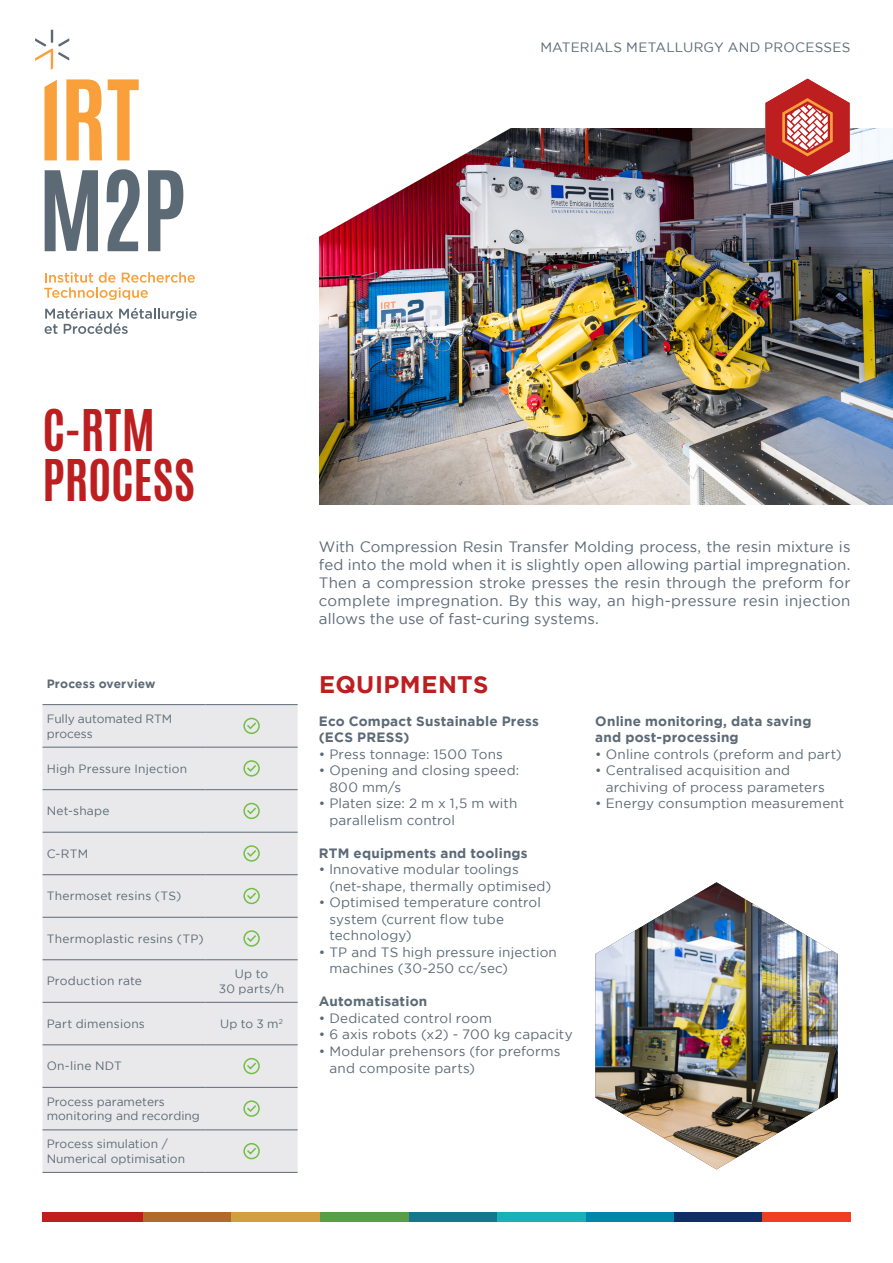
<style>
.page{position:relative;width:893px;height:1263px;background:#fff}
.page>*{position:absolute;margin:0;border:0;box-sizing:border-box;transform-origin:0 0}
.t1{font:700 48px "Antonio";color:#bd1f21}
.t2{font:700 24px "Gotham";letter-spacing:.02em;color:#bd1f21}
.t3{font:15px/18px "Gotham";letter-spacing:.01em;color:#5c6a76;text-align:justify}
.t4{font:13.5px/16.5px "Gotham";letter-spacing:.01em;color:#5c6a76}
.t5{font:700 13.5px/16.5px "Gotham";letter-spacing:.015em;color:#5c6a76}
.t6{font:12px/14.4px "Gotham";color:#5c6a76}
.t7{font:12px/15px "Gotham";letter-spacing:.02em;color:#5c6a76;text-align:center}
.t8{font:700 12px "Gotham";letter-spacing:.015em;color:#5c6a76}
</style>
<div class="page">
<div style="left:43px;top:705px;width:255px;height:467px;background:#e9e9eb"></div>
<hr style="left:43px;top:747px;width:163px;height:1px;background:#5c6a76">
<hr style="left:206px;top:747px;width:92px;height:1px;background:#5c6a76">
<hr style="left:43px;top:789px;width:163px;height:1px;background:#5c6a76">
<hr style="left:206px;top:789px;width:92px;height:1px;background:#5c6a76">
<hr style="left:43px;top:832px;width:163px;height:1px;background:#5c6a76">
<hr style="left:206px;top:832px;width:92px;height:1px;background:#5c6a76">
<hr style="left:43px;top:874px;width:163px;height:1px;background:#5c6a76">
<hr style="left:206px;top:874px;width:92px;height:1px;background:#5c6a76">
<hr style="left:43px;top:917px;width:163px;height:1px;background:#5c6a76">
<hr style="left:206px;top:917px;width:92px;height:1px;background:#5c6a76">
<hr style="left:43px;top:959px;width:163px;height:1px;background:#5c6a76">
<hr style="left:206px;top:959px;width:92px;height:1px;background:#5c6a76">
<hr style="left:43px;top:1002px;width:163px;height:1px;background:#5c6a76">
<hr style="left:206px;top:1002px;width:92px;height:1px;background:#5c6a76">
<hr style="left:43px;top:1044px;width:163px;height:1px;background:#5c6a76">
<hr style="left:206px;top:1044px;width:92px;height:1px;background:#5c6a76">
<hr style="left:43px;top:1087px;width:163px;height:1px;background:#5c6a76">
<hr style="left:206px;top:1087px;width:92px;height:1px;background:#5c6a76">
<hr style="left:43px;top:1129px;width:163px;height:1px;background:#5c6a76">
<hr style="left:206px;top:1129px;width:92px;height:1px;background:#5c6a76">
<hr style="left:43px;top:1172px;width:163px;height:1px;background:#5c6a76">
<hr style="left:206px;top:1172px;width:92px;height:1px;background:#5c6a76">
<hr style="left:43px;top:704px;width:163px;height:1px;background:#5c6a76">
<hr style="left:206px;top:704px;width:92px;height:1px;background:#5c6a76">
<div style="left:243px;top:718px;width:17px;height:16px;border:2px solid #71bf44;border-radius:50%"></div>
<svg style="left:245px;top:721px;width:13px;height:9px"></svg>
<div style="left:243px;top:760px;width:17px;height:17px;border:2px solid #71bf44;border-radius:50%"></div>
<svg style="left:245px;top:763px;width:13px;height:10px"></svg>
<div style="left:243px;top:803px;width:17px;height:16px;border:2px solid #71bf44;border-radius:50%"></div>
<svg style="left:245px;top:806px;width:13px;height:9px"></svg>
<div style="left:243px;top:845px;width:17px;height:17px;border:2px solid #71bf44;border-radius:50%"></div>
<svg style="left:245px;top:848px;width:13px;height:10px"></svg>
<div style="left:243px;top:888px;width:17px;height:16px;border:2px solid #71bf44;border-radius:50%"></div>
<svg style="left:245px;top:891px;width:13px;height:9px"></svg>
<div style="left:243px;top:930px;width:17px;height:17px;border:2px solid #71bf44;border-radius:50%"></div>
<svg style="left:245px;top:933px;width:13px;height:10px"></svg>
<div style="left:243px;top:1058px;width:17px;height:16px;border:2px solid #71bf44;border-radius:50%"></div>
<svg style="left:245px;top:1061px;width:13px;height:9px"></svg>
<div style="left:243px;top:1100px;width:17px;height:17px;border:2px solid #71bf44;border-radius:50%"></div>
<svg style="left:245px;top:1103px;width:13px;height:10px"></svg>
<div style="left:243px;top:1143px;width:17px;height:16px;border:2px solid #71bf44;border-radius:50%"></div>
<svg style="left:245px;top:1146px;width:13px;height:10px"></svg>
<img style="left:320px;top:128px;width:573px;height:376px">
<svg style="left:319px;top:128px;width:193px;height:109px"></svg>
<svg style="left:765px;top:79px;width:85px;height:97px"></svg>
<svg style="left:44px;top:80px;width:13px;height:80px"></svg>
<svg style="left:66px;top:79px;width:36px;height:81px"></svg>
<svg style="left:108px;top:79px;width:31px;height:81px"></svg>
<svg style="left:45px;top:170px;width:53px;height:81px"></svg>
<svg style="left:107px;top:169px;width:33px;height:82px"></svg>
<svg style="left:148px;top:170px;width:35px;height:81px"></svg>
<svg style="left:44px;top:272px;width:151px;height:28px"></svg>
<svg style="left:45px;top:308px;width:152px;height:26px"></svg>
<svg style="left:35px;top:30px;width:34px;height:40px"></svg>
<img style="left:595px;top:882px;width:243px;height:287px">
<div style="left:143px;top:1212px;width:89px;height:9px;background:#b36a28"></div>
<div style="left:762px;top:1212px;width:88px;height:9px;background:#ef3e22"></div>
<div style="left:674px;top:1212px;width:88px;height:9px;background:#122f64"></div>
<div style="left:585px;top:1212px;width:89px;height:9px;background:#0085ab"></div>
<div style="left:497px;top:1212px;width:88px;height:9px;background:#1bb1b4"></div>
<div style="left:408px;top:1212px;width:89px;height:9px;background:#137887"></div>
<div style="left:320px;top:1212px;width:88px;height:9px;background:#599d4b"></div>
<div style="left:232px;top:1212px;width:88px;height:9px;background:#d0a03e"></div>
<div style="left:43px;top:1212px;width:100px;height:9px;background:#bd1f21"></div>
<p class="t4" style="left:540px;top:39px;width:312px">MATERIALS METALLURGY AND PROCESSES</p>
<p class="t1" style="left:43px;top:394px;width:114px">C-RTM</p>
<p class="t1" style="left:43px;top:444px;width:154px">PROCESS</p>
<p class="t8" style="left:47px;top:676px;width:110px">Process overview</p>
<p class="t6" style="left:47px;top:711px;width:127px;line-height:15px">Fully automated RTM process</p>
<p class="t6" style="left:47px;top:761px;width:142px">High Pressure Injection</p>
<p class="t7" style="left:47px;top:803px;width:64px">Net-shape</p>
<p class="t6" style="left:47px;top:846px;width:43px">C-RTM</p>
<p class="t6" style="left:47px;top:889px;width:136px">Thermoset resins (TS)</p>
<p class="t6" style="left:47px;top:931px;width:158px">Thermoplastic resins (TP)</p>
<p class="t6" style="left:47px;top:974px;width:97px">Production rate</p>
<p class="t7" style="left:219px;top:966px;width:67px">Up to<br>30 parts/h</p>
<p class="t7" style="left:47px;top:1016px;width:100px">Part dimensions</p>
<p class="t6" style="left:220px;top:1016px;width:64px">Up to 3 m<sup>2</sup></p>
<p class="t7" style="left:47px;top:1058px;width:77px">On-line NDT</p>
<p class="t6" style="left:47px;top:1094px;width:155px">Process parameters monitoring and recording</p>
<p class="t6" style="left:47px;top:1137px;width:140px">Process simulation /<br>Numerical optimisation</p>
<p class="t3" style="left:319px;top:537px;width:533px">With Compression Resin Transfer Molding process, the resin mixture is fed into the mold when it is slightly open allowing partial impregnation.<br>Then a compression stroke presses the resin through the preform for complete impregnation. By this way, an high-pressure resin injection allows the use of fast-curing systems.</p>
<p class="t2" style="left:319px;top:670px;width:171px">EQUIPMENTS</p>
<p class="t5" style="left:319px;top:712px;width:221px">Eco Compact Sustainable Press (ECS PRESS)</p>
<p class="t4" style="left:319px;top:746px;width:186px">• Press tonnage: 1500 Tons</p>
<p class="t4" style="left:329px;top:762px;width:191px;text-indent:-11px">• Opening and closing speed:<br>800 mm/s</p>
<p class="t4" style="left:329px;top:795px;width:189px;text-indent:-11px">• Platen size: 2 m x 1,5 m with parallelism control</p>
<p class="t5" style="left:319px;top:844px;width:210px">RTM equipments and toolings</p>
<p class="t4" style="left:329px;top:861px;width:224px;text-indent:-11px">• lnnovative modular toolings (net-shape, thermally optimised)</p>
<p class="t4" style="left:329px;top:894px;width:213px;text-indent:-11px">• Optimised temperature control system (current flow tube technology)</p>
<p class="t4" style="left:329px;top:944px;width:229px;text-indent:-11px">• TP and TS high pressure injection machines (30-250 cc/sec)</p>
<p class="t5" style="left:319px;top:993px;width:110px">Automatisation</p>
<p class="t4" style="left:319px;top:1010px;width:175px">• Dedicated control room</p>
<p class="t4" style="left:319px;top:1026px;width:255px">• 6 axis robots (x2) - 700 kg capacity</p>
<p class="t4" style="left:329px;top:1043px;width:233px;text-indent:-11px">• Modular prehensors (for preforms and composite parts)</p>
<p class="t5" style="left:595px;top:712px;width:218px">Online monitoring, data saving and post-processing</p>
<p class="t4" style="left:595px;top:746px;width:248px">• Online controls (preform and part)</p>
<p class="t4" style="left:606px;top:762px;width:220px;text-indent:-11px">• Centralised acquisition and archiving of process parameters</p>
<p class="t4" style="left:595px;top:795px;width:251px">• Energy consumption measurement</p>
</div>
